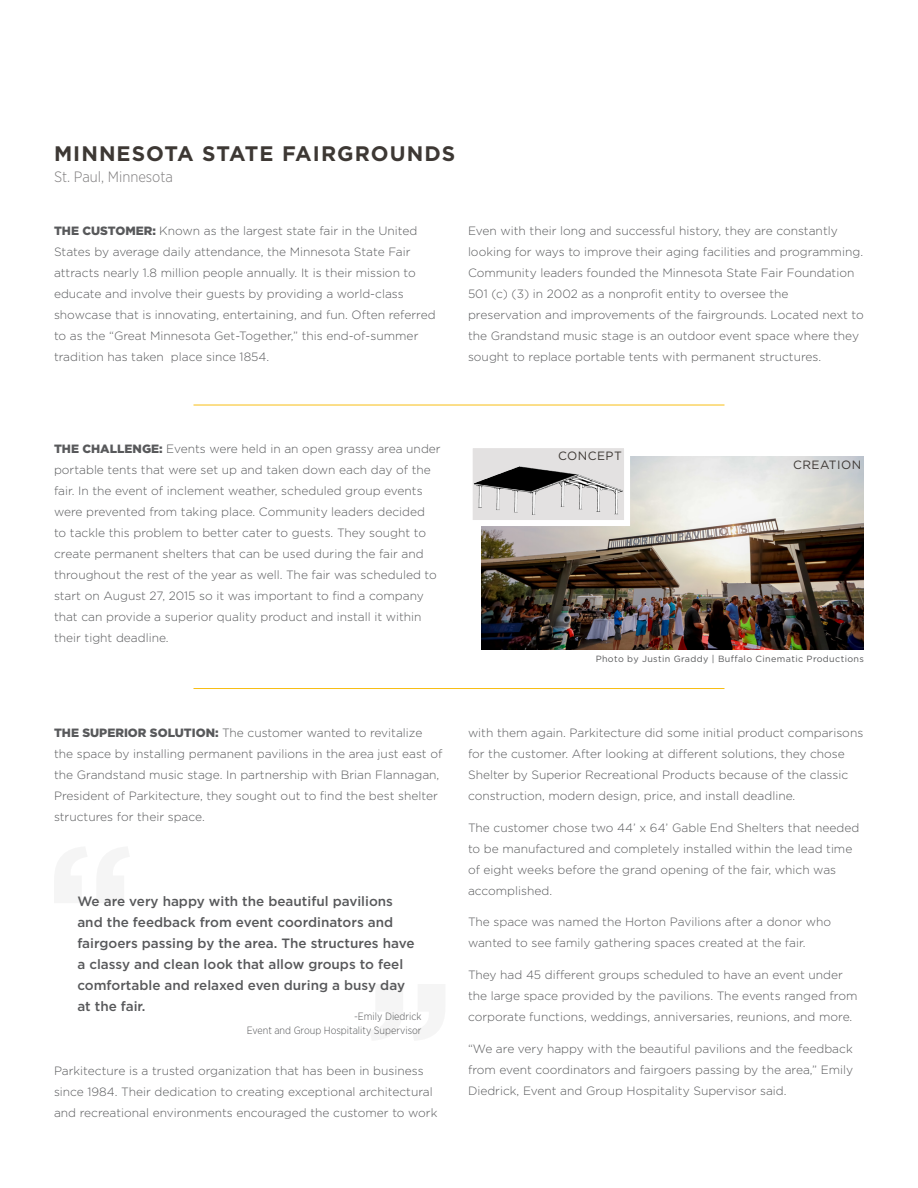
<style>
.page{position:relative;width:918px;height:1188px;background:#fff}
.page>*{position:absolute;margin:0;border:0;box-sizing:border-box;transform-origin:0 0}
.t1{font:700 21px "Gotham";letter-spacing:.05em;color:#3d3834}
.t2{font:300 15px "Gotham Narrow";color:#7e7c7d}
.t3{font:500 13.5px/21px "Gotham";color:#58595b}
.t4{font:300 12px/21px "Gotham";color:#58595b}
.t5{font:12px "Gotham";letter-spacing:.04em;color:#3d3834}
.t6{font:300 10.5px/13.6px "Gotham Narrow";color:#58595b;text-align:right}
.t7{font:9px "Gotham";letter-spacing:.04em;color:#58595b}
.s1{font-weight:900}
</style>
<div class="page">
<hr style="left:194px;top:405px;width:530px;height:1px;background:#f8be15">
<hr style="left:194px;top:688px;width:530px;height:1px;background:#f8be15">
<img style="left:481px;top:457px;width:383px;height:193px">
<img style="left:474px;top:449px;width:149px;height:70px">
<div style="left:467px;top:442px;width:163px;height:84px;border:6px solid #fff"></div>
<h1 class="t1" style="left:54px;top:140px;width:403px">MINNESOTA STATE FAIRGROUNDS</h1>
<p class="t2" style="left:54px;top:168px;width:121px">St. Paul, Minnesota</p>
<p class="t4" style="left:54px;top:220px;width:383px"><span class="s1">THE CUSTOMER:</span> Known as the largest state fair in the United States by average daily attendance, the Minnesota State Fair attracts nearly 1.8 million people annually. It is their mission to educate and involve their guests by providing a world-class showcase that is innovating, entertaining, and fun. Often referred to as the “Great Minnesota Get-Together,” this end-of-summer tradition has taken place since 1854.</p>
<p class="t4" style="left:468px;top:220px;width:397px">Even with their long and successful history, they are constantly looking for ways to improve their aging facilities and programming.<br>Community leaders founded the Minnesota State Fair Foundation 501 (c) (3) in 2002 as a nonprofit entity to oversee the preservation and improvements of the fairgrounds. Located next to the Grandstand music stage is an outdoor event space where they sought to replace portable tents with permanent structures.</p>
<p class="t4" style="left:54px;top:438px;width:388px"><span class="s1">THE CHALLENGE:</span> Events were held in an open grassy area under portable tents that were set up and taken down each day of the fair. In the event of inclement weather, scheduled group events were prevented from taking place. Community leaders decided<br>to tackle this problem to better cater to guests. They sought to create permanent shelters that can be used during the fair and throughout the rest of the year as well. The fair was scheduled to start on August 27, 2015 so it was important to find a company that can provide a superior quality product and install it within their tight deadline.</p>
<p class="t4" style="left:54px;top:722px;width:390px"><span class="s1">THE SUPERIOR SOLUTION:</span> The customer wanted to revitalize the space by installing permanent pavilions in the area just east of the Grandstand music stage. In partnership with Brian Flannagan, President of Parkitecture, they sought out to find the best shelter structures for their space.</p>
<p class="t3" style="left:77px;top:890px;width:339px">We are very happy with the beautiful pavilions and the feedback from event coordinators and fairgoers passing by the area. The structures have a classy and clean look that allow groups to feel comfortable and relaxed even during a busy day at the fair.</p>
<p class="t6" style="left:247px;top:1009px;width:176px">-Emily Diedrick<br>Event and Group Hospitality Supervisor</p>
<p class="t4" style="left:54px;top:1060px;width:385px">Parkitecture is a trusted organization that has been in business since 1984. Their dedication to creating exceptional architectural and recreational environments encouraged the customer to work</p>
<p class="t5" style="left:558px;top:448px;width:65px">CONCEPT</p>
<p class="t5" style="left:793px;top:457px;width:70px">CREATION</p>
<p class="t7" style="left:596px;top:653px;width:270px">Photo by Justin Graddy | Buffalo Cinematic Productions</p>
<p class="t4" style="left:468px;top:722px;width:397px">with them again. Parkitecture did some initial product comparisons for the customer. After looking at different solutions, they chose Shelter by Superior Recreational Products because of the classic construction, modern design, price, and install deadline.</p>
<p class="t4" style="left:468px;top:817px;width:393px">The customer chose two 44’ x 64’ Gable End Shelters that needed to be manufactured and completely installed within the lead time of eight weeks before the grand opening of the fair, which was accomplished.</p>
<p class="t4" style="left:468px;top:911px;width:365px">The space was named the Horton Pavilions after a donor who wanted to see family gathering spaces created at the fair.</p>
<p class="t4" style="left:468px;top:964px;width:391px">They had 45 different groups scheduled to have an event under the large space provided by the pavilions. The events ranged from corporate functions, weddings, anniversaries, reunions, and more.</p>
<p class="t4" style="left:468px;top:1038px;width:387px;text-align:justify">“We are very happy with the beautiful pavilions and the feedback from event coordinators and fairgoers passing by the area,” Emily Diedrick, Event and Group Hospitality Supervisor said.</p>
</div>
